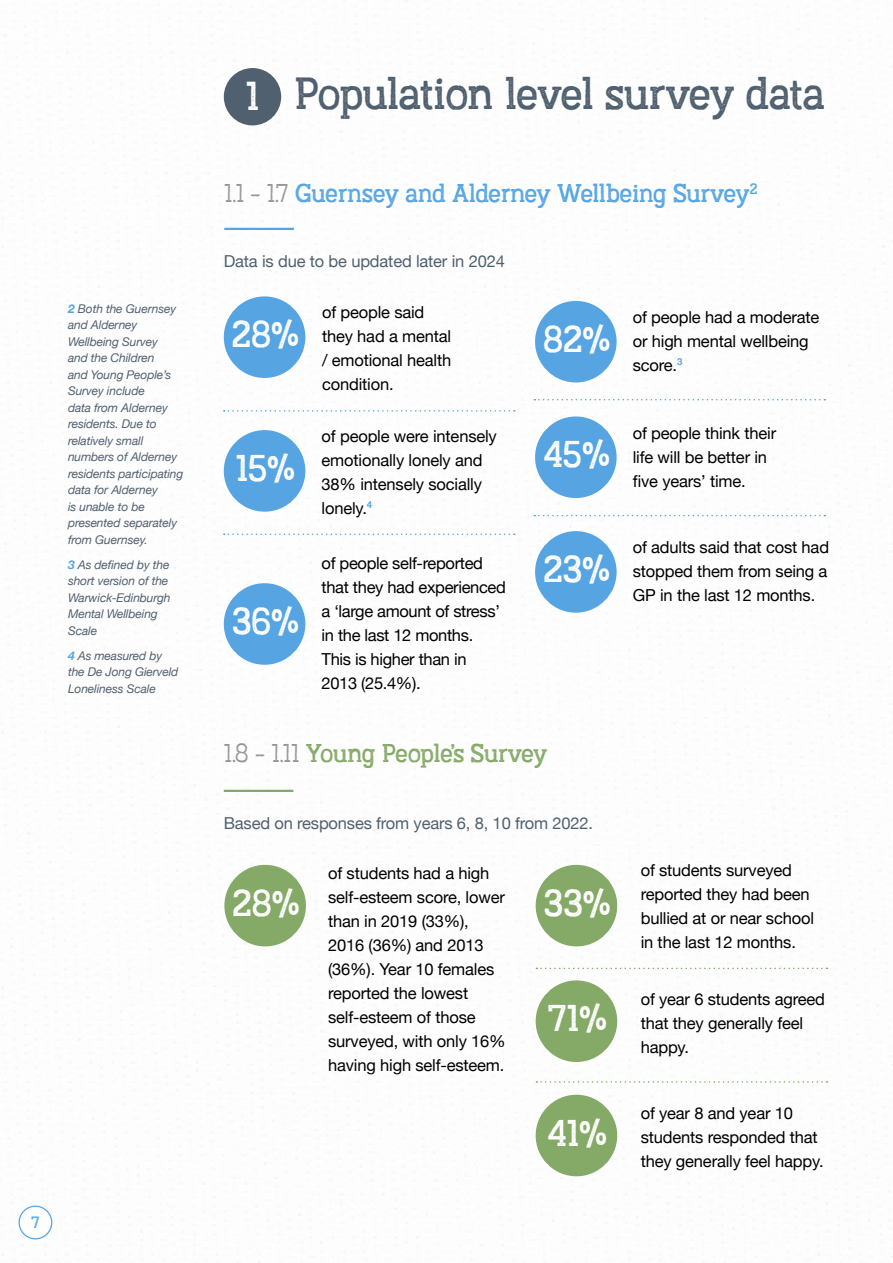
<style>
.page{position:relative;width:893px;height:1263px;background:#fff}
.page>*{position:absolute;margin:0;border:0;box-sizing:border-box;transform-origin:0 0}
.t1{font:42px "Austral Slab Stamp";letter-spacing:-.01em;color:#50606f}
.t2{font:37.65px "Austral Slab Stamp";color:#fff}
.t3{font:34.8px "Austral Slab Stamp";color:#fff}
.t4{font:24px "Austral Slab Stamp";color:#56a5e2}
.t5{font:24px "Austral Slab Stamp";letter-spacing:-.01em;color:#85aa67}
.t6{font:16.5px/24px "Helvetica Neue";letter-spacing:-.01em;color:#000}
.t7{font:16.5px "Helvetica Neue";letter-spacing:-.01em;color:#50606f}
.t8{font:15.3px "Austral Slab Stamp";color:#56a5e2}
.t9{font:italic 12px/16.5px "Helvetica Neue";letter-spacing:-.01em;color:#50606f}
.s1{font-weight:700;color:#56a5e2}
.s2{font-weight:300;color:#939598}
</style>
<div class="page">
<div style="left:19px;top:1205px;width:33px;height:34px;border:1px solid #56a5e2;border-radius:50%"></div>
<div style="left:224px;top:68px;width:57px;height:57px;background:#50606f;border-radius:50%"></div>
<div style="left:224px;top:296px;width:81px;height:82px;background:#56a5e2;border-radius:50%"></div>
<div style="left:224px;top:430px;width:81px;height:82px;background:#56a5e2;border-radius:50%"></div>
<div style="left:224px;top:583px;width:81px;height:82px;background:#56a5e2;border-radius:50%"></div>
<div style="left:535px;top:301px;width:82px;height:81px;background:#56a5e2;border-radius:50%"></div>
<div style="left:535px;top:531px;width:82px;height:82px;background:#56a5e2;border-radius:50%"></div>
<div style="left:535px;top:416px;width:82px;height:82px;background:#56a5e2;border-radius:50%"></div>
<hr style="left:224px;top:228px;width:70px;height:2px;background:#56a5e2">
<svg style="left:224px;top:410px;width:291px;height:2px"></svg>
<svg style="left:224px;top:533px;width:291px;height:2px"></svg>
<svg style="left:534px;top:515px;width:291px;height:1px"></svg>
<svg style="left:534px;top:399px;width:291px;height:1px"></svg>
<hr style="left:224px;top:790px;width:69px;height:2px;background:#85aa67">
<svg style="left:536px;top:968px;width:291px;height:1px"></svg>
<svg style="left:536px;top:1081px;width:291px;height:2px"></svg>
<div style="left:224px;top:865px;width:82px;height:81px;background:#85aa67;border-radius:50%"></div>
<div style="left:536px;top:865px;width:81px;height:81px;background:#85aa67;border-radius:50%"></div>
<div style="left:536px;top:980px;width:81px;height:82px;background:#85aa67;border-radius:50%"></div>
<div style="left:536px;top:1095px;width:81px;height:81px;background:#85aa67;border-radius:50%"></div>
<p class="t9" style="left:68px;top:301px;width:117px"><span class="s1">2</span> Both the Guernsey and Alderney<br>Wellbeing Survey<br>and the Children<br>and Young People’s<br>Survey include<br>data from Alderney residents. Due to relatively small numbers of Alderney residents participating data for Alderney<br>is unable to be presented separately from Guernsey.</p>
<p class="t9" style="left:68px;top:557px;width:104px"><span class="s1">3</span> As defined by the short version of the<br>Warwick-Edinburgh<br>Mental Wellbeing<br>Scale</p>
<p class="t9" style="left:68px;top:648px;width:112px"><span class="s1">4</span> As measured by the De Jong Gierveld<br>Loneliness Scale</p>
<p class="t8" style="left:31px;top:1210px;width:10px">7</p>
<h2 class="t2" style="left:246px;top:67px;width:15px">1</h2>
<h1 class="t1" style="left:295px;top:62px;width:531px">Population level survey data</h1>
<h3 class="t4" style="left:224px;top:175px;width:535px"><span class="s2">1.1 - 1.7</span> Guernsey and Alderney Wellbeing Survey<sup>2</sup></h3>
<p class="t7" style="left:224px;top:249px;width:283px">Data is due to be updated later in 2024</p>
<h3 class="t3" style="left:232px;top:308px;width:69px">28%</h3>
<h3 class="t3" style="left:236px;top:441px;width:61px">15%</h3>
<h3 class="t3" style="left:232px;top:595px;width:68px">36%</h3>
<p class="t6" style="left:322px;top:301px;width:131px">of people said they had a mental / emotional health condition.</p>
<p class="t6" style="left:322px;top:425px;width:177px">of people were intensely emotionally lonely and<br>38% intensely socially lonely.<sup>4</sup></p>
<p class="t6" style="left:322px;top:552px;width:186px">of people self-reported that they had experienced a ‘large amount of stress’ in the last 12 months.<br>This is higher than in<br>2013 (25.4%).</p>
<h3 class="t3" style="left:543px;top:312px;width:69px">82%</h3>
<h3 class="t3" style="left:544px;top:428px;width:68px">45%</h3>
<h3 class="t3" style="left:543px;top:542px;width:68px">23%</h3>
<h3 class="t5" style="left:224px;top:735px;width:325px"><span class="s2">1.8 - 1.11</span> Young People’s Survey</h3>
<p class="t7" style="left:224px;top:811px;width:371px">Based on responses from years 6, 8, 10 from 2022.</p>
<p class="t6" style="left:633px;top:306px;width:188px">of people had a moderate or high mental wellbeing score.<sup>3</sup></p>
<p class="t6" style="left:633px;top:422px;width:145px">of people think their life will be better in five years’ time.</p>
<p class="t6" style="left:633px;top:536px;width:198px;text-align:justify">of adults said that cost had stopped them from seing a GP in the last 12 months.</p>
<p class="t6" style="left:328px;top:862px;width:179px">of students had a high self-esteem score, lower than in 2019 (33%),<br>2016 (36%) and 2013 (36%). Year 10 females reported the lowest self-esteem of those surveyed, with only 16% having high self-esteem.</p>
<p class="t6" style="left:641px;top:859px;width:175px">of students surveyed reported they had been bullied at or near school in the last 12 months.</p>
<h3 class="t3" style="left:233px;top:876px;width:69px">28%</h3>
<h3 class="t3" style="left:544px;top:876px;width:68px">33%</h3>
<p class="t6" style="left:641px;top:988px;width:186px">of year 6 students agreed that they generally feel happy.</p>
<h3 class="t3" style="left:548px;top:992px;width:61px">71%</h3>
<h3 class="t3" style="left:547px;top:1106px;width:61px">41%</h3>
<p class="t6" style="left:641px;top:1102px;width:184px">of year 8 and year 10 students responded that they generally feel happy.</p>
</div>
